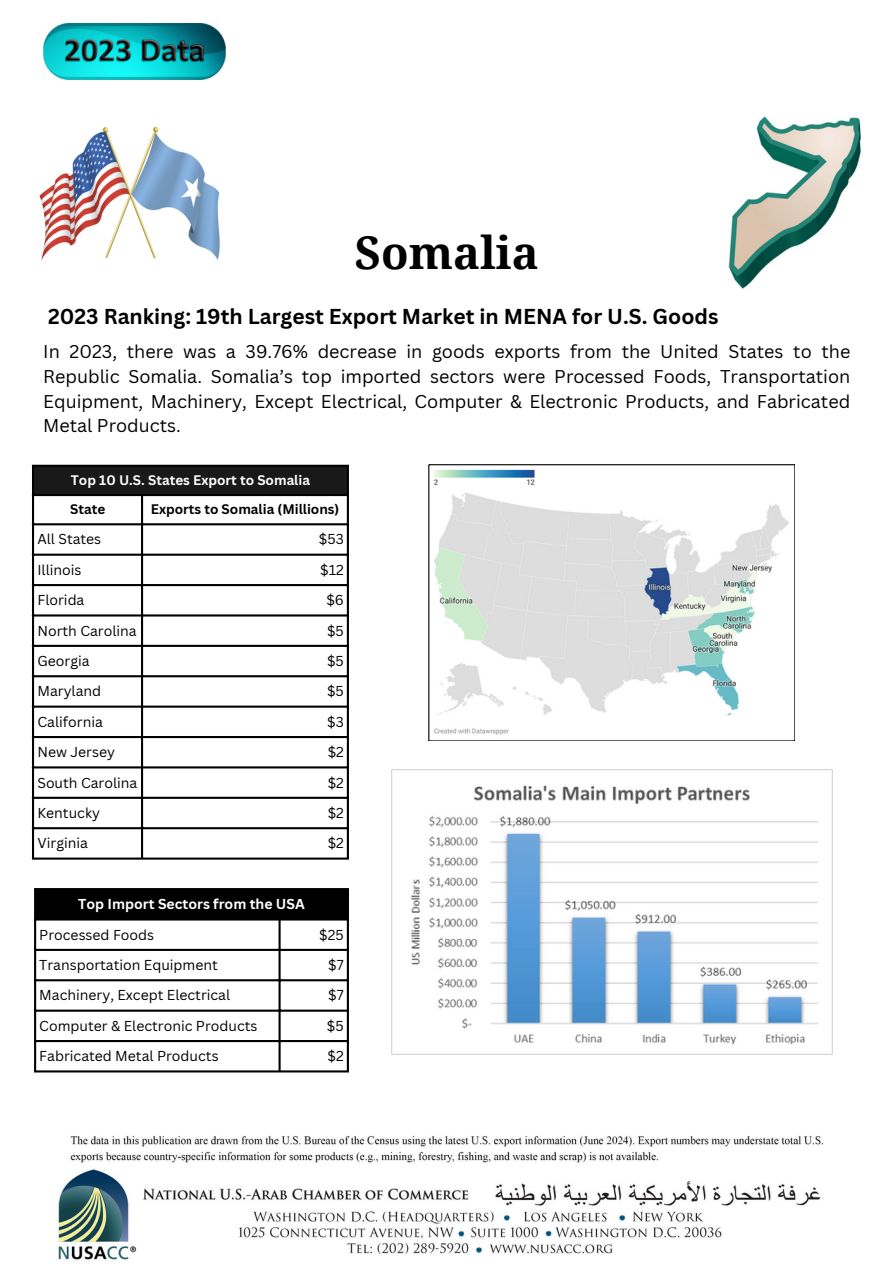
<style>
.page{position:relative;width:894px;height:1264px;background:#fff}
.page>*{position:absolute;margin:0;border:0;box-sizing:border-box;transform-origin:0 0}
.t1{font:700 45px "Droid Serif";color:#000}
.t2{font:700 21px "Canva Sans";color:#000}
.t3{font:18px/24.8px "Canva Sans";color:#000;text-align:justify}
.t4{font:13.95px "Canva Sans";color:#000}
.t5{font:700 13.95px "Canva Sans";color:#fff}
.t6{font:700 13.5px "Canva Sans";color:#000}
.t7{font:700 13.5px "Canva Sans";color:#fff}
</style>
<div class="page">
<div style="left:33px;top:465px;width:315px;height:30px;background:#191919"></div>
<hr style="left:32px;top:467px;width:2px;height:390px;background:#000">
<hr style="left:141px;top:496px;width:2px;height:361px;background:#000">
<hr style="left:347px;top:467px;width:2px;height:390px;background:#000">
<hr style="left:32px;top:465px;width:317px;height:2px;background:#000">
<hr style="left:32px;top:494px;width:317px;height:2px;background:#000">
<hr style="left:32px;top:523px;width:317px;height:2px;background:#000">
<hr style="left:32px;top:553px;width:317px;height:2px;background:#000">
<hr style="left:32px;top:584px;width:317px;height:2px;background:#000">
<hr style="left:32px;top:614px;width:317px;height:2px;background:#000">
<hr style="left:32px;top:645px;width:317px;height:2px;background:#000">
<hr style="left:32px;top:675px;width:317px;height:2px;background:#000">
<hr style="left:32px;top:705px;width:317px;height:2px;background:#000">
<hr style="left:32px;top:736px;width:317px;height:2px;background:#000">
<hr style="left:32px;top:766px;width:317px;height:2px;background:#000">
<hr style="left:32px;top:796px;width:317px;height:2px;background:#000">
<hr style="left:32px;top:827px;width:317px;height:2px;background:#000">
<hr style="left:32px;top:857px;width:317px;height:2px;background:#000">
<div style="left:35px;top:888px;width:313px;height:31px;background:#000"></div>
<hr style="left:34px;top:890px;width:2px;height:180px;background:#000">
<hr style="left:278px;top:920px;width:2px;height:150px;background:#000">
<hr style="left:347px;top:890px;width:2px;height:180px;background:#000">
<hr style="left:34px;top:888px;width:315px;height:2px;background:#000">
<hr style="left:34px;top:918px;width:315px;height:2px;background:#000">
<hr style="left:34px;top:948px;width:315px;height:2px;background:#000">
<hr style="left:34px;top:979px;width:315px;height:2px;background:#000">
<hr style="left:34px;top:1009px;width:315px;height:2px;background:#000">
<hr style="left:34px;top:1039px;width:315px;height:3px;background:#000">
<hr style="left:34px;top:1070px;width:315px;height:2px;background:#000">
<img style="left:39px;top:127px;width:181px;height:134px">
<img style="left:43px;top:24px;width:183px;height:56px">
<svg style="left:428px;top:465px;width:366px;height:275px"></svg>
<img style="left:58px;top:1136px;width:765px;height:124px">
<img style="left:728px;top:116px;width:134px;height:173px">
<img style="left:391px;top:769px;width:441px;height:285px">
<p class="t1" style="left:354px;top:227px;width:185px">Somalia</p>
<p class="t2" style="left:48px;top:301px;width:671px">2023 Ranking: 19th Largest Export Market in MENA for U.S. Goods</p>
<p class="t3" style="left:43px;top:339px;width:808px">In 2023, there was a 39.76% decrease in goods exports from the United States to the Republic Somalia. Somalia’s top imported sectors were Processed Foods, Transportation Equipment, Machinery, Except Electrical, Computer &amp; Electronic Products, and Fabricated Metal Products.</p>
<p class="t7" style="left:71px;top:470px;width:240px">Top 10 U.S. States Export to Somalia</p>
<h1 class="t6" style="left:70px;top:499px;width:37px">State</h1>
<p class="t6" style="left:151px;top:499px;width:190px">Exports to Somalia (Millions)</p>
<h2 class="t4" style="left:37px;top:529px;width:65px">All States</h2>
<p class="t4" style="left:319px;top:529px;width:26px">$53</p>
<p class="t4" style="left:37px;top:560px;width:46px">Illinois</p>
<p class="t4" style="left:320px;top:560px;width:25px">$12</p>
<p class="t4" style="left:37px;top:590px;width:48px">Florida</p>
<p class="t4" style="left:326px;top:590px;width:19px">$6</p>
<p class="t4" style="left:37px;top:620px;width:101px">North Carolina</p>
<p class="t4" style="left:327px;top:620px;width:18px">$5</p>
<p class="t4" style="left:37px;top:651px;width:54px">Georgia</p>
<p class="t4" style="left:327px;top:651px;width:18px">$5</p>
<p class="t4" style="left:37px;top:681px;width:65px">Maryland</p>
<p class="t4" style="left:327px;top:681px;width:18px">$5</p>
<p class="t4" style="left:37px;top:712px;width:67px">California</p>
<p class="t4" style="left:327px;top:712px;width:18px">$3</p>
<p class="t4" style="left:37px;top:742px;width:79px">New Jersey</p>
<p class="t4" style="left:327px;top:742px;width:18px">$2</p>
<p class="t4" style="left:37px;top:772px;width:101px">South Carolina</p>
<p class="t4" style="left:327px;top:772px;width:18px">$2</p>
<p class="t4" style="left:37px;top:803px;width:64px">Kentucky</p>
<p class="t4" style="left:327px;top:803px;width:18px">$2</p>
<p class="t4" style="left:37px;top:833px;width:52px">Virginia</p>
<p class="t4" style="left:327px;top:833px;width:18px">$2</p>
<p class="t5" style="left:78px;top:894px;width:228px">Top Import Sectors from the USA</p>
<p class="t4" style="left:39px;top:924px;width:116px">Processed Foods</p>
<p class="t4" style="left:319px;top:924px;width:26px">$25</p>
<p class="t4" style="left:39px;top:955px;width:180px">Transportation Equipment</p>
<p class="t4" style="left:328px;top:955px;width:17px">$7</p>
<p class="t4" style="left:39px;top:985px;width:192px">Machinery, Except Electrical</p>
<p class="t4" style="left:328px;top:985px;width:17px">$7</p>
<p class="t4" style="left:39px;top:1015px;width:220px">Computer &amp; Electronic Products</p>
<p class="t4" style="left:327px;top:1015px;width:18px">$5</p>
<p class="t4" style="left:39px;top:1046px;width:181px">Fabricated Metal Products</p>
<p class="t4" style="left:327px;top:1046px;width:18px">$2</p>
</div>
